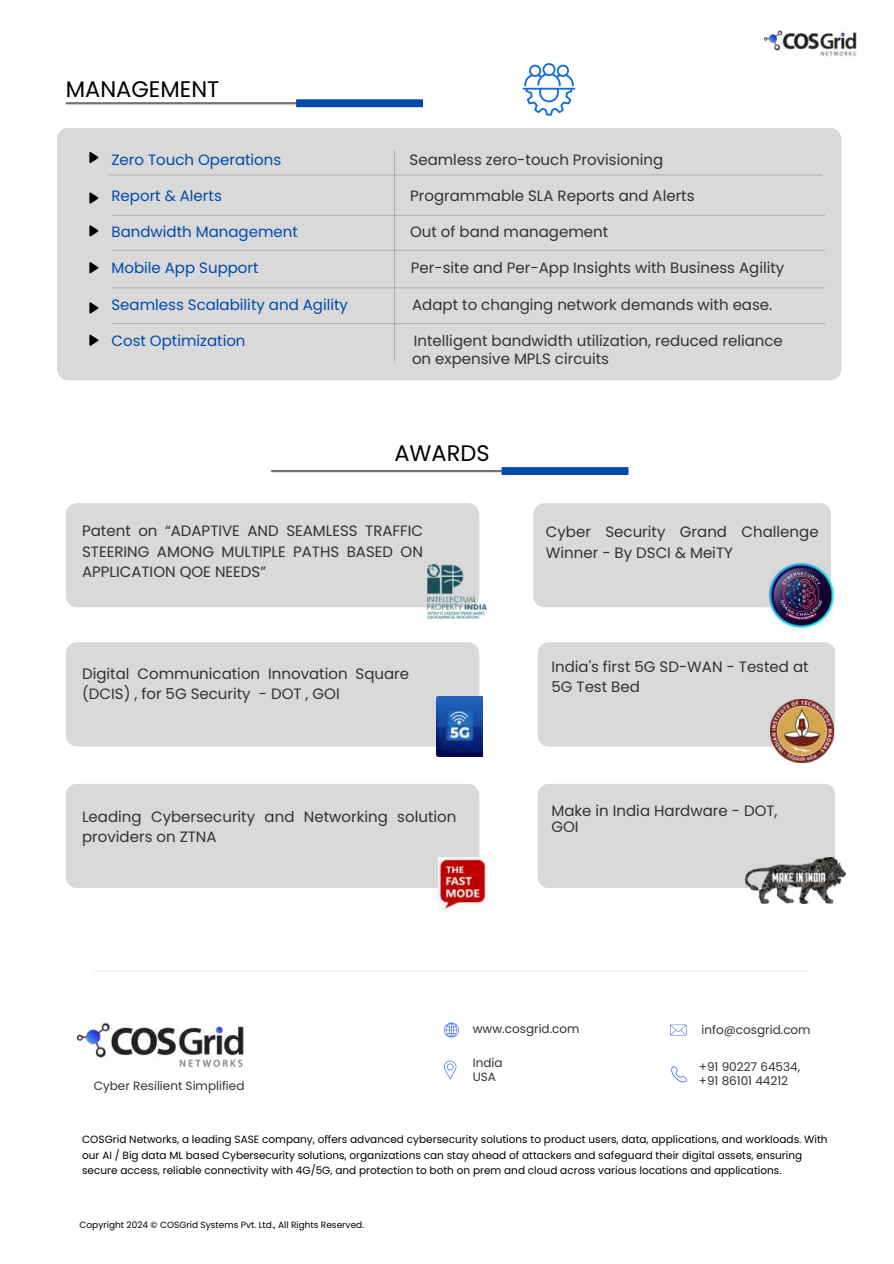
<style>
.page{position:relative;width:894px;height:1264px;background:#fff}
.page>*{position:absolute;margin:0;border:0;box-sizing:border-box;transform-origin:0 0}
.t1{font:22.5px "Poppins";color:#000}
.t2{font:15px/20.2px "Poppins";color:#323232}
.t3{font:15px "Poppins";color:#004aad}
.t4{font:12px/14px "Poppins";color:#323232}
.t5{font:10.5px/15.8px "Poppins";color:#000}
.t6{font:9px "Poppins";color:#000}
</style>
<div class="page">
<img style="left:764px;top:30px;width:92px;height:26px">
<hr style="left:66px;top:102px;width:357px;height:2px;background:#737373">
<div style="left:296px;top:99px;width:127px;height:8px;background:#004aad"></div>
<div style="left:57px;top:128px;width:784px;height:252px;background:#d9d9d9;border-radius:11px"></div>
<svg style="left:89px;top:152px;width:9px;height:11px"></svg>
<svg style="left:89px;top:192px;width:9px;height:12px"></svg>
<svg style="left:89px;top:225px;width:9px;height:11px"></svg>
<svg style="left:89px;top:262px;width:9px;height:11px"></svg>
<svg style="left:522px;top:63px;width:53px;height:53px"></svg>
<img style="left:78px;top:1022px;width:166px;height:46px">
<hr style="left:394px;top:150px;width:1px;height:213px;background:#737373">
<div style="left:66px;top:503px;width:413px;height:104px;background:#d9d9d9;border-radius:11px"></div>
<hr style="left:94px;top:970px;width:713px;height:1px;background:#737373">
<div style="left:66px;top:642px;width:413px;height:104px;background:#d9d9d9;border-radius:11px"></div>
<div style="left:66px;top:783px;width:413px;height:105px;background:#d9d9d9;border-radius:11px"></div>
<div style="left:533px;top:503px;width:297px;height:104px;background:#d9d9d9;border-radius:11px"></div>
<div style="left:537px;top:642px;width:298px;height:104px;background:#d9d9d9;border-radius:11px"></div>
<div style="left:537px;top:783px;width:298px;height:105px;background:#d9d9d9;border-radius:11px"></div>
<hr style="left:271px;top:470px;width:357px;height:2px;background:#737373">
<div style="left:501px;top:467px;width:127px;height:8px;background:#004aad"></div>
<img style="left:769px;top:699px;width:63px;height:63px">
<img style="left:767px;top:561px;width:68px;height:68px">
<img style="left:745px;top:857px;width:100px;height:46px">
<img style="left:427px;top:565px;width:60px;height:54px">
<img style="left:439px;top:857px;width:48px;height:54px">
<img style="left:436px;top:696px;width:46px;height:60px">
<svg style="left:444px;top:1022px;width:14px;height:15px"></svg>
<svg style="left:444px;top:1060px;width:12px;height:19px"></svg>
<svg style="left:670px;top:1024px;width:16px;height:11px"></svg>
<svg style="left:671px;top:1066px;width:16px;height:16px"></svg>
<hr style="left:108px;top:174px;width:713px;height:1px;background:#737373">
<hr style="left:111px;top:215px;width:713px;height:1px;background:#737373">
<hr style="left:111px;top:250px;width:713px;height:1px;background:#737373">
<hr style="left:111px;top:287px;width:713px;height:1px;background:#737373">
<hr style="left:111px;top:323px;width:713px;height:1px;background:#737373">
<svg style="left:89px;top:302px;width:9px;height:11px"></svg>
<svg style="left:89px;top:334px;width:9px;height:12px"></svg>
<h1 class="t1" style="left:66px;top:76px;width:155px">MANAGEMENT</h1>
<p class="t3" style="left:111px;top:151px;width:171px">Zero Touch Operations</p>
<p class="t2" style="left:409px;top:150px;width:255px">Seamless zero-touch Provisioning</p>
<p class="t3" style="left:111px;top:187px;width:112px">Report &amp; Alerts</p>
<p class="t2" style="left:410px;top:186px;width:286px">Programmable SLA Reports and Alerts</p>
<p class="t3" style="left:111px;top:223px;width:188px">Bandwidth Management</p>
<p class="t2" style="left:410px;top:222px;width:199px">Out of band management</p>
<p class="t3" style="left:111px;top:259px;width:149px">Mobile App Support</p>
<p class="t2" style="left:411px;top:258px;width:375px">Per-site and Per-App Insights with Business Agility</p>
<p class="t3" style="left:111px;top:295px;width:238px">Seamless Scalability and Agility</p>
<p class="t2" style="left:412px;top:294px;width:361px">Adapt to changing network demands with ease.</p>
<p class="t3" style="left:111px;top:331px;width:135px">Cost Optimization</p>
<p class="t2" style="left:412px;top:331px;width:372px;line-height:18px">Intelligent bandwidth utilization, reduced reliance on expensive MPLS circuits</p>
<h1 class="t1" style="left:394px;top:440px;width:97px">AWARDS</h1>
<p class="t2" style="left:82px;top:521px;width:342px;text-align:justify">Patent on &lt;ADAPTIVE AND SEAMLESS TRAFFIC STEERING AMONG MULTIPLE PATHS BASED ON APPLICATION QOE NEEDS=</p>
<p class="t2" style="left:82px;top:663px;width:328px">Digital Communication Innovation Square (DCIS) , for 5G Security - DOT , GOI</p>
<p class="t2" style="left:82px;top:806px;width:375px">Leading Cybersecurity and Networking solution providers on ZTNA</p>
<p class="t2" style="left:545px;top:522px;width:274px">Cyber Security Grand Challenge<br>Winner - By DSCI &amp; MeiTY</p>
<p class="t2" style="left:551px;top:656px;width:258px">India's first 5G SD-WAN - Tested at<br>5G Test Bed</p>
<p class="t2" style="left:551px;top:802px;width:227px;line-height:15.8px">Make in India Hardware - DOT,<br>GOI</p>
<p class="t4" style="left:94px;top:1078px;width:152px">Cyber Resilient Simplified</p>
<p class="t4" style="left:472px;top:1021px;width:108px">www.cosgrid.com</p>
<p class="t4" style="left:701px;top:1022px;width:111px">info@cosgrid.com</p>
<p class="t4" style="left:472px;top:1056px;width:31px">India<br>USA</p>
<p class="t4" style="left:698px;top:1059px;width:103px">+91 90227 64534, +91 86101 44212</p>
<p class="t5" style="left:82px;top:1131px;width:746px">COSGrid Networks, a leading SASE company, offers advanced cybersecurity solutions to product users, data, applications, and workloads. With our AI / Big data ML based Cybersecurity solutions, organizations can stay ahead of attackers and safeguard their digital assets, ensuring secure access, reliable connectivity with 4G/5G, and protection to both on prem and cloud across various locations and applications.</p>
<p class="t6" style="left:80px;top:1219px;width:286px">Copyright 2024 © COSGrid Systems Pvt. Ltd., All Rights Reserved.</p>
</div>
